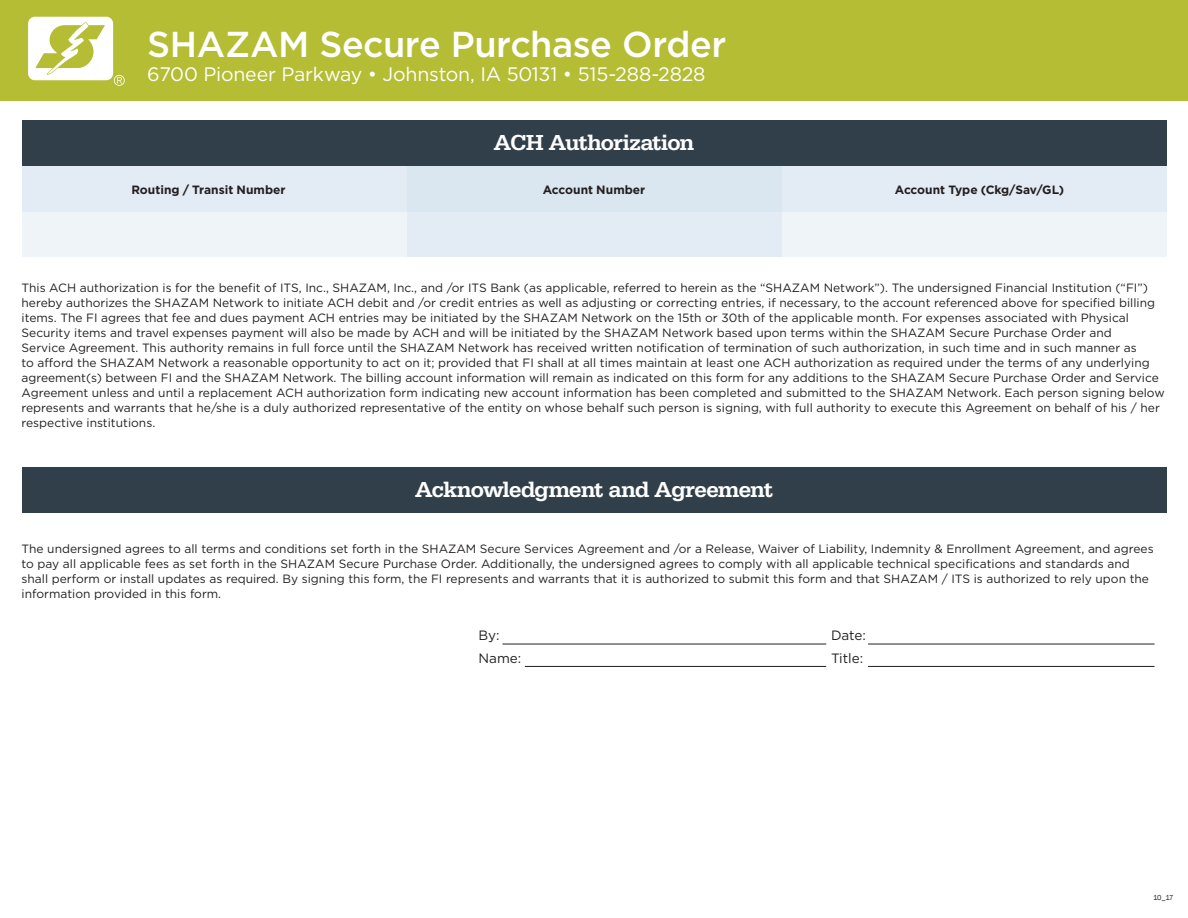
<style>
.page{position:relative;width:1188px;height:918px;background:#fff}
.page>*{position:absolute;margin:0;border:0;box-sizing:border-box;transform-origin:0 0}
.t1{font:500 36px "Gotham";letter-spacing:-.015em;color:#fff}
.t2{font:500 22.5px "Serifa";letter-spacing:-.025em;color:#fff}
.t3{font:19.5px "Gotham";letter-spacing:-.01em;color:#fff}
.t4{font:13.5px/22.5px "Gotham";color:#231f20}
.t5{font:12px/15px "Gotham";color:#231f20}
.t6{font:700 12px "Gotham";color:#231f20}
.t7{font:7.5px "Franklin Gothic";color:#231f20}
</style>
<div class="page">
<div style="left:22px;top:166px;width:1144px;height:91px;background:#eff4f9"></div>
<div style="left:22px;top:166px;width:1144px;height:46px;background:#e3ecf4"></div>
<div style="left:22px;top:120px;width:1144px;height:46px;background:#303f4a"></div>
<div style="left:22px;top:467px;width:1144px;height:46px;background:#303f4a"></div>
<div style="left:407px;top:166px;width:375px;height:91px;background:#dae6f0"></div>
<hr style="left:502px;top:644px;width:324px;height:1px;background:#231f20">
<hr style="left:525px;top:666px;width:301px;height:1px;background:#231f20">
<hr style="left:868px;top:666px;width:287px;height:1px;background:#231f20">
<hr style="left:868px;top:644px;width:287px;height:1px;background:#231f20">
<div style="left:0;top:0;width:1188px;height:100px;background:#b4bd34"></div>
<svg style="left:28px;top:17px;width:97px;height:69px"></svg>
<h1 class="t1" style="left:147px;top:21px;width:581px">SHAZAM Secure Purchase Order</h1>
<h3 class="t3" style="left:147px;top:61px;width:560px">6700 Pioneer Parkway • Johnston, IA 50131 • 515-288-2828</h3>
<h2 class="t2" style="left:494px;top:130px;width:202px">ACH Authorization</h2>
<p class="t6" style="left:131px;top:181px;width:156px">Routing / Transit Number</p>
<p class="t6" style="left:543px;top:181px;width:104px">Account Number</p>
<p class="t6" style="left:895px;top:181px;width:171px">Account Type (Ckg/Sav/GL)</p>
<p class="t5" style="left:22px;top:280px;width:1145px">This ACH authorization is for the benefit of ITS, Inc., SHAZAM, Inc., and /or ITS Bank (as applicable, referred to herein as the “SHAZAM Network”). The undersigned Financial Institution (“FI”) hereby authorizes the SHAZAM Network to initiate ACH debit and /or credit entries as well as adjusting or correcting entries, if necessary, to the account referenced above for specified billing items. The FI agrees that fee and dues payment ACH entries may be initiated by the SHAZAM Network on the 15th or 30th of the applicable month. For expenses associated with Physical Security items and travel expenses payment will also be made by ACH and will be initiated by the SHAZAM Network based upon terms within the SHAZAM Secure Purchase Order and<br>Service Agreement. This authority remains in full force until the SHAZAM Network has received written notification of termination of such authorization, in such time and in such manner as<br>to afford the SHAZAM Network a reasonable opportunity to act on it; provided that FI shall at all times maintain at least one ACH authorization as required under the terms of any underlying agreement(s) between FI and the SHAZAM Network. The billing account information will remain as indicated on this form for any additions to the SHAZAM Secure Purchase Order and Service Agreement unless and until a replacement ACH authorization form indicating new account information has been completed and submitted to the SHAZAM Network. Each person signing below represents and warrants that he/she is a duly authorized representative of the entity on whose behalf such person is signing, with full authority to execute this Agreement on behalf of his / her respective institutions.</p>
<h2 class="t2" style="left:415px;top:476px;width:359px">Acknowledgment and Agreement</h2>
<p class="t5" style="left:22px;top:541px;width:1134px">The undersigned agrees to all terms and conditions set forth in the SHAZAM Secure Services Agreement and /or a Release, Waiver of Liability, Indemnity &amp; Enrollment Agreement, and agrees to pay all applicable fees as set forth in the SHAZAM Secure Purchase Order. Additionally, the undersigned agrees to comply with all applicable technical specifications and standards and shall perform or install updates as required. By signing this form, the FI represents and warrants that it is authorized to submit this form and that SHAZAM / ITS is authorized to rely upon the information provided in this form.</p>
<p class="t4" style="left:479px;top:624px;width:44px">By:<br>Name:</p>
<p class="t4" style="left:831px;top:624px;width:36px">Date:<br>Title:</p>
<p class="t7" style="left:1153px;top:893px;width:22px">10_17</p>
</div>
